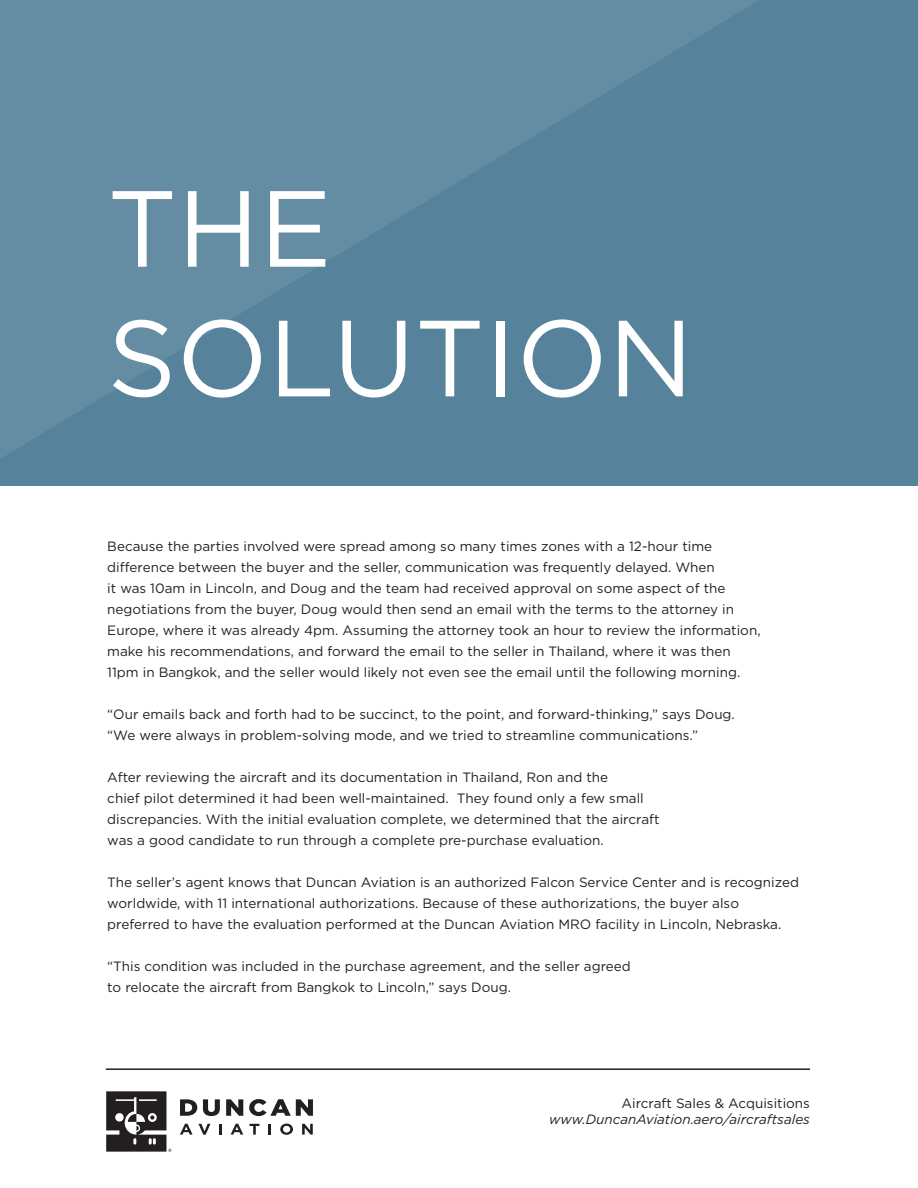
<style>
.page{position:relative;width:918px;height:1188px;background:#fff}
.page>*{position:absolute;margin:0;border:0;box-sizing:border-box;transform-origin:0 0}
.t1{font:108px "Gotham";color:#fff}
.t2{font:13.5px/21px "Gotham";color:#231f20}
.t3{font:italic 13.5px "Gotham";color:#231f20}
</style>
<div class="page">
<hr style="left:106px;top:1068px;width:704px;height:2px;background:#231f20">
<svg style="left:180px;top:1099px;width:17px;height:17px"></svg>
<svg style="left:203px;top:1099px;width:17px;height:17px"></svg>
<svg style="left:226px;top:1099px;width:17px;height:17px"></svg>
<svg style="left:249px;top:1099px;width:64px;height:17px"></svg>
<svg style="left:180px;top:1124px;width:30px;height:11px"></svg>
<svg style="left:219px;top:1124px;width:3px;height:11px"></svg>
<svg style="left:231px;top:1124px;width:12px;height:11px"></svg>
<svg style="left:250px;top:1124px;width:9px;height:11px"></svg>
<svg style="left:268px;top:1124px;width:3px;height:11px"></svg>
<svg style="left:280px;top:1124px;width:13px;height:11px"></svg>
<svg style="left:302px;top:1124px;width:11px;height:11px"></svg>
<svg style="left:106px;top:1091px;width:66px;height:61px"></svg>
<svg style="left:0;top:0;width:918px;height:486px;background:#5b869e"></svg>
<p class="t1" style="left:107px;top:159px;width:226px">THE</p>
<p class="t1" style="left:107px;top:289px;width:588px">SOLUTION</p>
<p class="t2" style="left:107px;top:535px;width:655px">Because the parties involved were spread among so many times zones with a 12-hour time difference between the buyer and the seller, communication was frequently delayed. When<br>it was 10am in Lincoln, and Doug and the team had received approval on some aspect of the negotiations from the buyer, Doug would then send an email with the terms to the attorney in Europe, where it was already 4pm. Assuming the attorney took an hour to review the information, make his recommendations, and forward the email to the seller in Thailand, where it was then 11pm in Bangkok, and the seller would likely not even see the email until the following morning.</p>
<p class="t2" style="left:107px;top:703px;width:629px">“Our emails back and forth had to be succinct, to the point, and forward-thinking,” says Doug. “We were always in problem-solving mode, and we tried to streamline communications.”</p>
<p class="t2" style="left:107px;top:766px;width:554px">After reviewing the aircraft and its documentation in Thailand, Ron and the<br>chief pilot determined it had been well-maintained. They found only a few small discrepancies. With the initial evaluation complete, we determined that the aircraft was a good candidate to run through a complete pre-purchase evaluation.</p>
<p class="t2" style="left:107px;top:871px;width:693px">The seller’s agent knows that Duncan Aviation is an authorized Falcon Service Center and is recognized worldwide, with 11 international authorizations. Because of these authorizations, the buyer also preferred to have the evaluation performed at the Duncan Aviation MRO facility in Lincoln, Nebraska.</p>
<p class="t2" style="left:107px;top:955px;width:525px">“This condition was included in the purchase agreement, and the seller agreed to relocate the aircraft from Bangkok to Lincoln,” says Doug.</p>
<p class="t2" style="left:622px;top:1093px;width:190px">Aircraft Sales &amp; Acquisitions</p>
<p class="t3" style="left:549px;top:1111px;width:262px">www.DuncanAviation.aero/aircraftsales</p>
</div>
